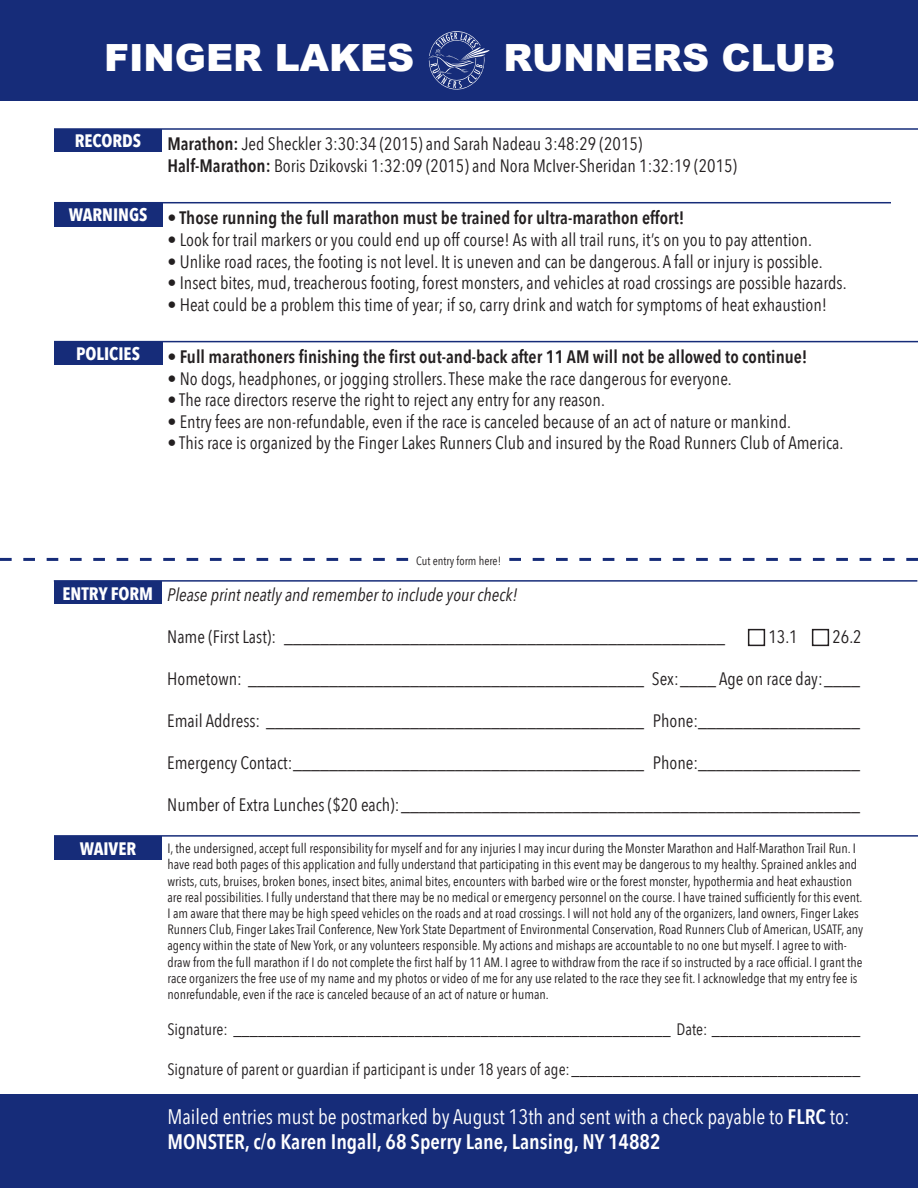
<style>
.page{position:relative;width:918px;height:1188px;background:#fff}
.page>*{position:absolute;margin:0;border:0;box-sizing:border-box;transform-origin:0 0}
.t1{font:900 37.5px "Arial";color:#fff}
.t2{font:21px "Avenir Next Condensed";color:#fff}
.t3{font:600 21px "Avenir Next Condensed";color:#fff}
.Body_Text{font:18px "Avenir Next Condensed";color:#231f20}
.Body_Text-2{font:600 18px "Avenir Next Condensed";color:#231f20}
.Body_Text-3{font:italic 18px "Avenir Next Condensed";color:#231f20}
.Tab_Heading{font:700 18px "Avenir Next Condensed";color:#fff}
.t4{font:16.5px "Avenir Next Condensed";color:#231f20}
.Waiver{font:13.5px/16.2px "Avenir Next Condensed";color:#231f20}
.t5{font:12px "Avenir Next Condensed";color:#231f20}
.s1{font-weight:600}
</style>
<div class="page">
<hr style="left:54px;top:580px;width:863px;height:2px;background:#162c79">
<div style="left:54px;top:582px;width:108px;height:22px;background:#162c79"></div>
<div style="left:748px;top:629px;width:17px;height:17px;border:2px solid #231f20"></div>
<div style="left:812px;top:629px;width:17px;height:17px;border:2px solid #231f20"></div>
<div style="left:0;top:0;width:918px;height:100px;background:#162c79"></div>
<div style="left:54px;top:837px;width:108px;height:23px;background:#162c79"></div>
<hr style="left:54px;top:835px;width:864px;height:2px;background:#162c79">
<div style="left:54px;top:342px;width:108px;height:23px;background:#162c79"></div>
<hr style="left:54px;top:341px;width:864px;height:1px;background:#162c79">
<svg style="left:0;top:558px;width:408px;height:3px"></svg>
<svg style="left:509px;top:558px;width:409px;height:3px"></svg>
<svg style="left:428px;top:31px;width:61px;height:59px"></svg>
<div style="left:0;top:1095px;width:918px;height:93px;background:#162c79"></div>
<div style="left:54px;top:203px;width:108px;height:24px;background:#162c79"></div>
<hr style="left:54px;top:202px;width:837px;height:1px;background:#162c79">
<div style="left:54px;top:129px;width:108px;height:23px;background:#162c79"></div>
<hr style="left:54px;top:128px;width:864px;height:2px;background:#162c79">
<p class="t1" style="left:104px;top:31px;width:312px">FINGER LAKES</p>
<p class="t1" style="left:504px;top:31px;width:333px">RUNNERS CLUB</p>
<p class="Tab_Heading" style="left:75px;top:130px;width:68px">RECORDS</p>
<p class="Body_Text" style="left:167px;top:129px;width:477px"><span class="s1">Marathon:</span> Jed Sheckler 3:30:34 (2015) and Sarah Nadeau 3:48:29 (2015)</p>
<p class="Body_Text" style="left:167px;top:150px;width:571px"><span class="s1">Half-Marathon:</span> Boris Dzikovski 1:32:09 (2015) and Nora McIver-Sheridan 1:32:19 (2015)</p>
<p class="Tab_Heading" style="left:69px;top:204px;width:80px">WARNINGS</p>
<p class="Body_Text-2" style="left:167px;top:203px;width:519px">• Those running the full marathon must be trained for ultra-marathon effort!</p>
<p class="Body_Text" style="left:167px;top:224px;width:646px">• Look for trail markers or you could end up off course! As with all trail runs, it’s on you to pay attention.</p>
<p class="Body_Text" style="left:167px;top:246px;width:657px">• Unlike road races, the footing is not level. It is uneven and can be dangerous. A fall or injury is possible.</p>
<p class="Body_Text" style="left:167px;top:268px;width:681px">• Insect bites, mud, treacherous footing, forest monsters, and vehicles at road crossings are possible hazards.</p>
<p class="Body_Text" style="left:167px;top:289px;width:661px">• Heat could be a problem this time of year; if so, carry drink and watch for symptoms of heat exhaustion!</p>
<p class="Tab_Heading" style="left:76px;top:343px;width:65px">POLICIES</p>
<p class="Body_Text-2" style="left:167px;top:341px;width:642px">• Full marathoners finishing the first out-and-back after 11 AM will not be allowed to continue!</p>
<p class="Body_Text" style="left:167px;top:363px;width:566px">• No dogs, headphones, or jogging strollers. These make the race dangerous for everyone.</p>
<p class="Body_Text" style="left:167px;top:385px;width:439px">• The race directors reserve the right to reject any entry for any reason.</p>
<p class="Body_Text" style="left:167px;top:406px;width:625px">• Entry fees are non-refundable, even if the race is canceled because of an act of nature or mankind.</p>
<p class="Body_Text" style="left:167px;top:428px;width:677px">• This race is organized by the Finger Lakes Runners Club and insured by the Road Runners Club of America.</p>
<p class="t5" style="left:416px;top:550px;width:87px">Cut entry form here!</p>
<p class="Tab_Heading" style="left:63px;top:582px;width:92px">ENTRY FORM</p>
<p class="Body_Text-3" style="left:167px;top:584px;width:352px">Please print neatly and remember to include your check!</p>
<p class="Body_Text" style="left:167px;top:621px;width:559px">Name (First Last): _________________________________________________</p>
<p class="Body_Text" style="left:768px;top:621px;width:31px">13.1</p>
<p class="Body_Text" style="left:832px;top:621px;width:31px">26.2</p>
<p class="Body_Text" style="left:167px;top:663px;width:694px">Hometown: ____________________________________________ Sex:____ Age on race day:____</p>
<p class="Body_Text" style="left:167px;top:705px;width:695px">Email Address: __________________________________________ Phone:__________________</p>
<p class="Body_Text" style="left:167px;top:747px;width:695px">Emergency Contact:_______________________________________ Phone:__________________</p>
<p class="Body_Text" style="left:167px;top:789px;width:694px">Number of Extra Lunches ($20 each):___________________________________________________</p>
<p class="Tab_Heading" style="left:80px;top:837px;width:58px">WAIVER</p>
<p class="Waiver" style="left:167px;top:840px;width:697px">I, the undersigned, accept full responsibility for myself and for any injuries I may incur during the Monster Marathon and Half-Marathon Trail Run. I have read both pages of this application and fully understand that participating in this event may be dangerous to my healthy. Sprained ankles and wrists, cuts, bruises, broken bones, insect bites, animal bites, encounters with barbed wire or the forest monster, hypothermia and heat exhaustion are real possibilities. I fully understand that there may be no medical or emergency personnel on the course. I have trained sufficiently for this event.<br>I am aware that there may be high speed vehicles on the roads and at road crossings. I will not hold any of the organizers, land owners, Finger Lakes Runners Club, Finger Lakes Trail Conference, New York State Department of Environmental Conservation, Road Runners Club of American, USATF, any agency within the state of New York, or any volunteers responsible. My actions and mishaps are accountable to no one but myself. I agree to with&shy;draw from the full marathon if I do not complete the first half by 11 AM. I agree to withdraw from the race if so instructed by a race official. I grant the race organizers the free use of my name and my photos or video of me for any use related to the race they see fit. I acknowledge that my entry fee is nonrefundable, even if the race is canceled because of an act of nature or human.</p>
<p class="t4" style="left:167px;top:1015px;width:695px">Signature: _____________________________________________________ Date: __________________</p>
<p class="t4" style="left:167px;top:1055px;width:695px">Signature of parent or guardian if participant is under 18 years of age:___________________________________</p>
<p class="t2" style="left:167px;top:1099px;width:684px">Mailed entries must be postmarked by August 13th and sent with a check payable to <span class="s1">FLRC</span> to:</p>
<p class="t3" style="left:167px;top:1124px;width:495px">MONSTER, c/o Karen Ingall, 68 Sperry Lane, Lansing, NY 14882</p>
</div>
